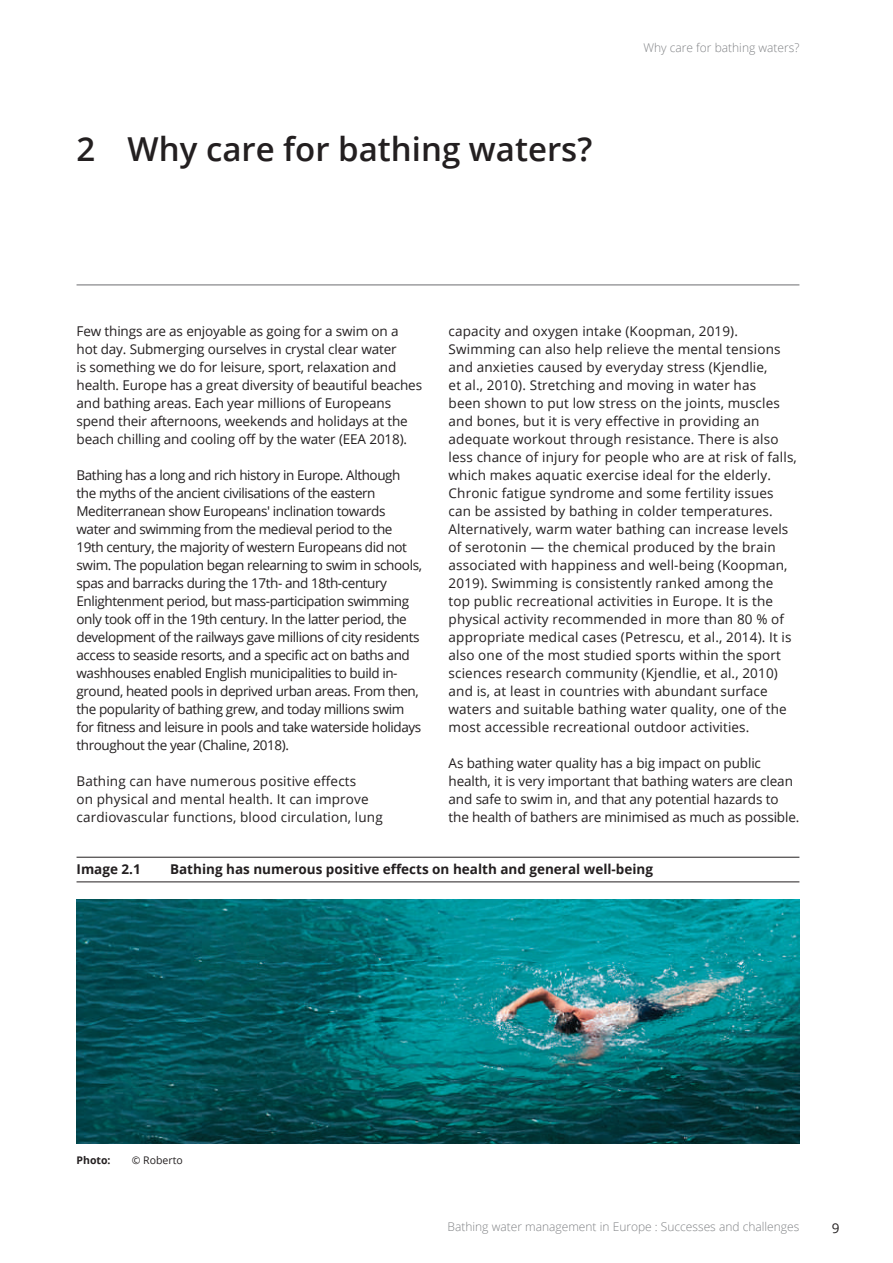
<style>
.page{position:relative;width:893px;height:1263px;background:#fff}
.page>*{position:absolute;margin:0;border:0;box-sizing:border-box;transform-origin:0 0}
.t1{font:600 33px "Open Sans";color:#231f20}
.t2{font:13.5px/18px "Open Sans";letter-spacing:.01em;color:#231f20}
.t3{font:13.5px/18px "Open Sans";letter-spacing:-.03em;color:#231f20}
.t4{font:13.5px/18px "Open Sans";letter-spacing:-.01em;color:#231f20}
.t5{font:700 13.5px "Open Sans";color:#231f20}
.t6{font:300 12px "Open Sans";color:#808285}
.t7{font:10.5px "Open Sans";color:#231f20}
.t8{font:700 10.5px "Open Sans";color:#231f20}
</style>
<div class="page">
<hr style="left:77px;top:285px;width:722px;height:1px;background:#6c6d70">
<hr style="left:77px;top:857px;width:722px;height:1px;background:#231f20">
<hr style="left:77px;top:882px;width:722px;height:1px;background:#231f20">
<img style="left:77px;top:899px;width:722px;height:245px">
<h1 class="t1" style="left:77px;top:127px;width:517px">2 Why care for bathing waters?</h1>
<p class="t6" style="left:643px;top:40px;width:158px">Why care for bathing waters?</p>
<p class="t4" style="left:77px;top:322px;width:347px">Few things are as enjoyable as going for a swim on a hot day. Submerging ourselves in crystal clear water<br>is something we do for leisure, sport, relaxation and health. Europe has a great diversity of beautiful beaches and bathing areas. Each year millions of Europeans spend their afternoons, weekends and holidays at the beach chilling and cooling off by the water (EEA 2018).</p>
<p class="t3" style="left:77px;top:466px;width:347px">Bathing has a long and rich history in Europe. Although the myths of the ancient civilisations of the eastern Mediterranean show Europeans' inclination towards water and swimming from the medieval period to the 19th century, the majority of western Europeans did not swim. The population began relearning to swim in schools, spas and barracks during the 17th- and 18th‑century Enlightenment period, but mass‑participation swimming only took off in the 19th century. In the latter period, the development of the railways gave millions of city residents access to seaside resorts, and a specific act on baths and washhouses enabled English municipalities to build in&shy;ground, heated pools in deprived urban areas. From then, the popularity of bathing grew, and today millions swim for fitness and leisure in pools and take waterside holidays throughout the year (Chaline, 2018).</p>
<p class="t2" style="left:77px;top:772px;width:308px">Bathing can have numerous positive effects<br>on physical and mental health. It can improve cardiovascular functions, blood circulation, lung</p>
<p class="t2" style="left:449px;top:322px;width:350px">capacity and oxygen intake (Koopman, 2019).<br>Swimming can also help relieve the mental tensions and anxieties caused by everyday stress (Kjendlie,<br>et al., 2010). Stretching and moving in water has<br>been shown to put low stress on the joints, muscles and bones, but it is very effective in providing an adequate workout through resistance. There is also less chance of injury for people who are at risk of falls, which makes aquatic exercise ideal for the elderly.<br>Chronic fatigue syndrome and some fertility issues can be assisted by bathing in colder temperatures.<br>Alternatively, warm water bathing can increase levels of serotonin — the chemical produced by the brain associated with happiness and well-being (Koopman, 2019). Swimming is consistently ranked among the top public recreational activities in Europe. It is the physical activity recommended in more than 80 % of appropriate medical cases (Petrescu, et al., 2014). It is also one of the most studied sports within the sport sciences research community (Kjendlie, et al., 2010) and is, at least in countries with abundant surface waters and suitable bathing water quality, one of the most accessible recreational outdoor activities.</p>
<p class="t4" style="left:449px;top:754px;width:352px">As bathing water quality has a big impact on public health, it is very important that bathing waters are clean and safe to swim in, and that any potential hazards to the health of bathers are minimised as much as possible.</p>
<p class="t5" style="left:77px;top:859px;width:66px">Image 2.1</p>
<p class="t5" style="left:170px;top:859px;width:484px">Bathing has numerous positive effects on health and general well-being</p>
<p class="t8" style="left:77px;top:1153px;width:36px">Photo:</p>
<p class="t7" style="left:132px;top:1153px;width:52px">© Roberto</p>
<p class="t6" style="left:447px;top:1218px;width:353px">Bathing water management in Europe : Successes and challenges</p>
<p class="t4" style="left:832px;top:1218px;width:9px">9</p>
</div>
